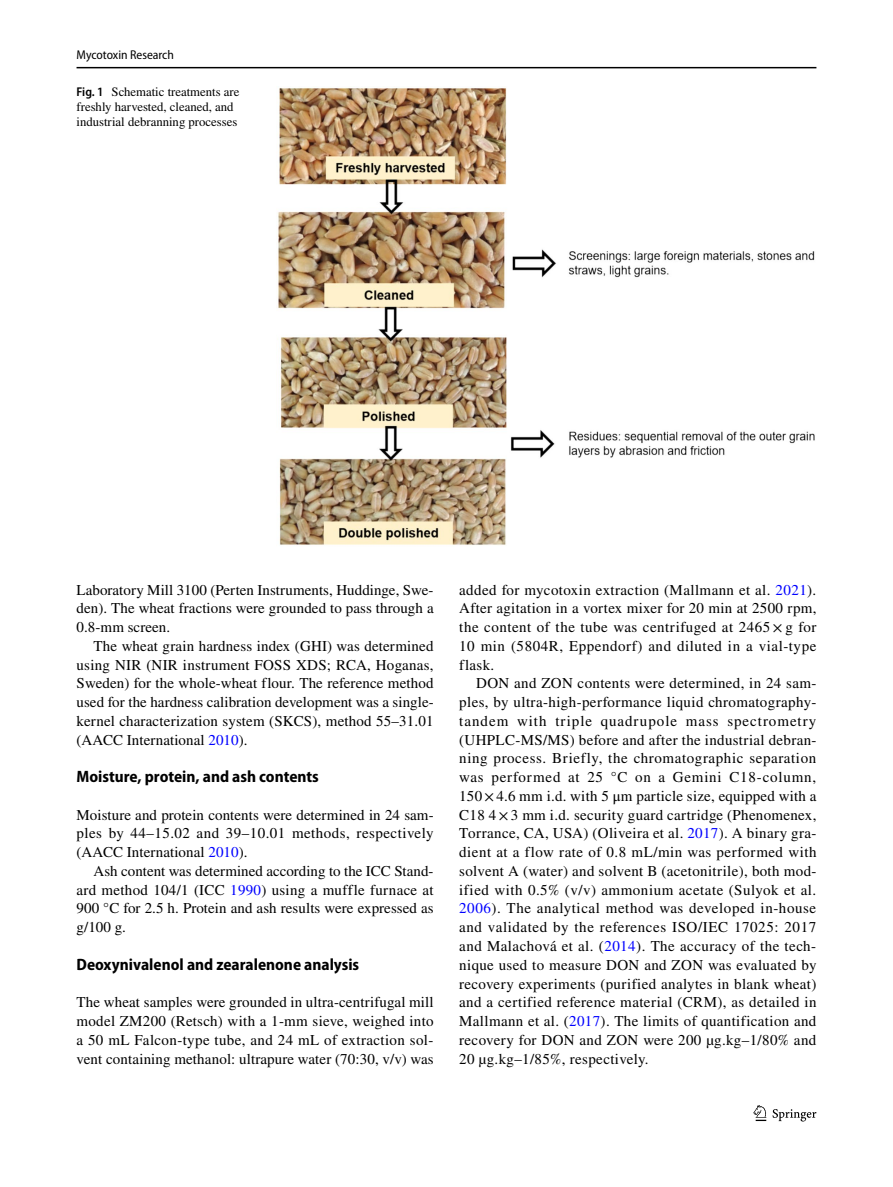
<style>
.page{position:relative;width:893px;height:1187px;background:#fff}
.page>*{position:absolute;margin:0;border:0;box-sizing:border-box;transform-origin:0 0}
.t1{font:700 semi-condensed 16.5px "Myriad Pro";color:#000}
.t2{font:15px/18.8px "STIX";letter-spacing:.01em;color:#000;text-align:justify}
.t3{font:12.75px/15px "STIX";color:#000}
.t4{font:semi-condensed 12.75px "Myriad Pro";color:#000}
.s1{font-family:"Myriad Pro";font-weight:600;font-stretch:semi-condensed}
.s2{color:#00f}
</style>
<div class="page">
<hr style="left:77px;top:67px;width:739px;height:1px;background:#000">
<svg style="left:753px;top:1105px;width:13px;height:15px"></svg>
<svg style="left:773px;top:1109px;width:43px;height:12px"></svg>
<img style="left:278px;top:87px;width:537px;height:458px">
<p class="t4" style="left:77px;top:48px;width:99px">Mycotoxin Research</p>
<p class="t3" style="left:77px;top:85px;width:164px"><span class="s1">Fig. 1</span> Schematic treatments are freshly harvested, cleaned, and industrial debranning processes</p>
<p class="t2" style="left:77px;top:581px;width:359px">Laboratory Mill 3100 (Perten Instruments, Huddinge, Swe&shy;den). The wheat fractions were grounded to pass through a 0.8-mm screen.</p>
<p class="t2" style="left:77px;top:637px;width:359px;text-indent:17px">The wheat grain hardness index (GHI) was determined using NIR (NIR instrument FOSS XDS; RCA, Hoganas, Sweden) for the whole-wheat flour. The reference method used for the hardness calibration development was a single&shy;kernel characterization system (SKCS), method 55–31.01 (AACC International <span class="s2">2010</span>).</p>
<p class="t1" style="left:77px;top:767px;width:244px">Moisture, protein, and ash contents</p>
<p class="t2" style="left:77px;top:806px;width:359px">Moisture and protein contents were determined in 24 sam&shy;ples by 44–15.02 and 39–10.01 methods, respectively (AACC International <span class="s2">2010</span>).</p>
<p class="t2" style="left:77px;top:862px;width:359px;text-indent:17px">Ash content was determined according to the ICC Stand&shy;ard method 104/1 (ICC <span class="s2">1990</span>) using a muffle furnace at 900 °C for 2.5 h. Protein and ash results were expressed as g/100 g.</p>
<p class="t1" style="left:77px;top:954px;width:284px">Deoxynivalenol and zearalenone analysis</p>
<p class="t2" style="left:77px;top:993px;width:359px">The wheat samples were grounded in ultra-centrifugal mill model ZM200 (Retsch) with a 1-mm sieve, weighed into a 50 mL Falcon-type tube, and 24 mL of extraction sol&shy;vent containing methanol: ultrapure water (70:30, v/v) was</p>
<p class="t2" style="left:459px;top:581px;width:359px">added for mycotoxin extraction (Mallmann et al. <span class="s2">2021</span>).<br>After agitation in a vortex mixer for 20 min at 2500 rpm, the content of the tube was centrifuged at 2465 × g for 10 min (5804R, Eppendorf) and diluted in a vial-type flask.</p>
<p class="t2" style="left:459px;top:675px;width:359px;text-indent:17px">DON and ZON contents were determined, in 24 sam&shy;ples, by ultra-high-performance liquid chromatography&shy;tandem with triple quadrupole mass spectrometry (UHPLC-MS/MS) before and after the industrial debran&shy;ning process. Briefly, the chromatographic separation was performed at 25 °C on a Gemini C18-column, 150×4.6 mm i.d. with 5 μm particle size, equipped with a C18 4 × 3 mm i.d. security guard cartridge (Phenomenex, Torrance, CA, USA) (Oliveira et al. <span class="s2">2017</span>). A binary gra&shy;dient at a flow rate of 0.8 mL/min was performed with solvent A (water) and solvent B (acetonitrile), both mod&shy;ified with 0.5% (v/v) ammonium acetate (Sulyok et al.<br><span class="s2">2006</span>). The analytical method was developed in-house and validated by the references ISO/IEC 17025: 2017 and Malachová et al. (<span class="s2">2014</span>). The accuracy of the tech&shy;nique used to measure DON and ZON was evaluated by recovery experiments (purified analytes in blank wheat) and a certified reference material (CRM), as detailed in Mallmann et al. (<span class="s2">2017</span>). The limits of quantification and recovery for DON and ZON were 200 µg.kg–1/80% and 20 µg.kg–1/85%, respectively.</p>
</div>
